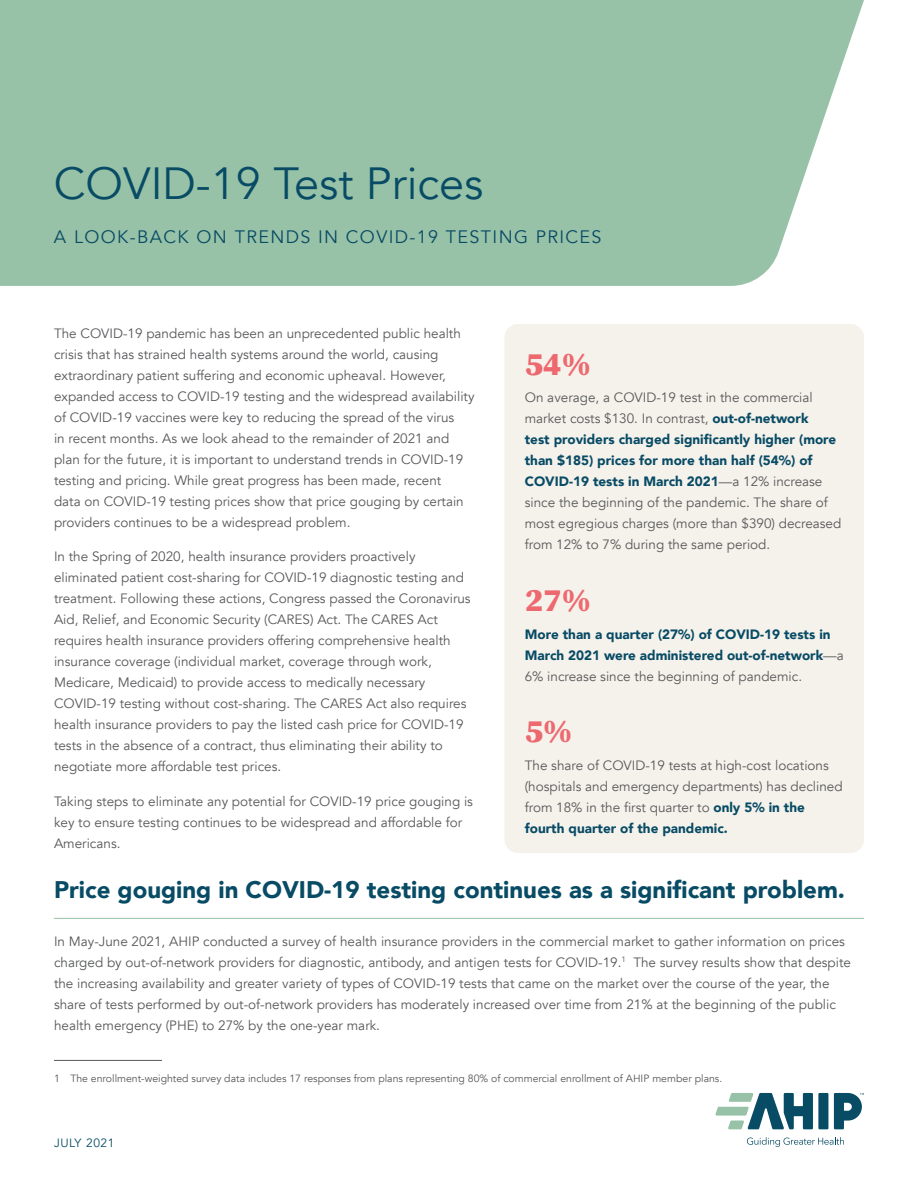
<style>
.page{position:relative;width:918px;height:1188px;background:#fff}
.page>*{position:absolute;margin:0;border:0;box-sizing:border-box;transform-origin:0 0}
.Title-1P{font:45px "Avenir";color:#084b65}
.t1{font:900 33px "Source Serif Pro";color:#ed6970}
.Heading_1{font:900 24px "Avenir";color:#084b65}
.Title-Bottom_1P{font:18px "Avenir";letter-spacing:.075em;color:#084b65}
.t2{font:13.5px/21px "Avenir";color:#57585a}
.t3{font:900 13.5px/21px "Avenir";color:#084b65}
.t4{font:12px "Avenir";letter-spacing:.05em;color:#084b65}
.Endnotes-Footnotes{font:10.5px "Avenir";color:#57585a}
.s1{font-weight:900;color:#084b65}
.s2{font-weight:400;color:#57585a}
</style>
<div class="page">
<svg style="left:747px;top:1137px;width:97px;height:10px"></svg>
<svg style="left:834px;top:1093px;width:30px;height:36px"></svg>
<div style="left:818px;top:1093px;width:10px;height:36px;background:#084b65"></div>
<svg style="left:715px;top:1093px;width:98px;height:36px"></svg>
<div style="left:0;top:0;width:864px;height:286px;background:#98c2a7"></div>
<hr style="left:54px;top:918px;width:810px;height:1px;background:#98c2a7">
<hr style="left:54px;top:1060px;width:108px;height:1px;background:#57585a">
<div style="left:505px;top:324px;width:359px;height:529px;background:#f5f2eb;border-radius:14px"></div>
<p class="Title-1P" style="left:54px;top:156px;width:431px">COVID-19 Test Prices</p>
<p class="Title-Bottom_1P" style="left:54px;top:226px;width:549px">A LOOK-BACK ON TRENDS IN COVID-19 TESTING PRICES</p>
<p class="t2" style="left:54px;top:323px;width:422px">The COVID-19 pandemic has been an unprecedented public health crisis that has strained health systems around the world, causing extraordinary patient suffering and economic upheaval. However, expanded access to COVID-19 testing and the widespread availability of COVID-19 vaccines were key to reducing the spread of the virus<br>in recent months. As we look ahead to the remainder of 2021 and plan for the future, it is important to understand trends in COVID-19 testing and pricing. While great progress has been made, recent<br>data on COVID-19 testing prices show that price gouging by certain providers continues to be a widespread problem.</p>
<p class="t2" style="left:54px;top:546px;width:418px">In the Spring of 2020, health insurance providers proactively eliminated patient cost-sharing for COVID-19 diagnostic testing and treatment. Following these actions, Congress passed the Coronavirus Aid, Relief, and Economic Security (CARES) Act. The CARES Act requires health insurance providers offering comprehensive health insurance coverage (individual market, coverage through work, Medicare, Medicaid) to provide access to medically necessary COVID-19 testing without cost-sharing. The CARES Act also requires health insurance providers to pay the listed cash price for COVID-19 tests in the absence of a contract, thus eliminating their ability to negotiate more affordable test prices.</p>
<p class="t2" style="left:54px;top:791px;width:421px">Taking steps to eliminate any potential for COVID-19 price gouging is key to ensure testing continues to be widespread and affordable for<br>Americans.</p>
<p class="Heading_1" style="left:54px;top:869px;width:793px">Price gouging in COVID-19 testing continues as a significant problem.</p>
<p class="t2" style="left:54px;top:931px;width:799px">In May-June 2021, AHIP conducted a survey of health insurance providers in the commercial market to gather information on prices charged by out-of-network providers for diagnostic, antibody, and antigen tests for COVID-19.<sup>1</sup> The survey results show that despite the increasing availability and greater variety of types of COVID-19 tests that came on the market over the course of the year, the share of tests performed by out-of-network providers has moderately increased over time from 21% at the beginning of the public health emergency (PHE) to 27% by the one-year mark.</p>
<p class="t1" style="left:525px;top:340px;width:67px">54%</p>
<p class="t2" style="left:525px;top:387px;width:318px">On average, a COVID-19 test in the commercial market costs $130. In contrast, <span class="s1">out-of-network<br>test providers charged significantly higher (more than $185) prices for more than half (54%) of COVID-19 tests in March 2021</span>—a 12% increase since the beginning of the pandemic. The share of most egregious charges (more than $390) decreased from 12% to 7% during the same period.</p>
<p class="t1" style="left:525px;top:577px;width:67px">27%</p>
<p class="t3" style="left:525px;top:623px;width:320px">More than a quarter (27%) of COVID-19 tests in<br>March 2021 were administered out-of-network<span class="s2">—a<br>6% increase since the beginning of pandemic.</span></p>
<p class="t1" style="left:525px;top:708px;width:49px">5%</p>
<p class="t2" style="left:525px;top:755px;width:319px">The share of COVID-19 tests at high-cost locations (hospitals and emergency departments) has declined from 18% in the first quarter to <span class="s1">only 5% in the fourth quarter of the pandemic.</span></p>
<p class="Endnotes-Footnotes" style="left:54px;top:1072px;width:670px">1 The enrollment-weighted survey data includes 17 responses from plans representing 80% of commercial enrollment of AHIP member plans.</p>
<p class="t4" style="left:54px;top:1136px;width:62px">JULY 2021</p>
</div>
